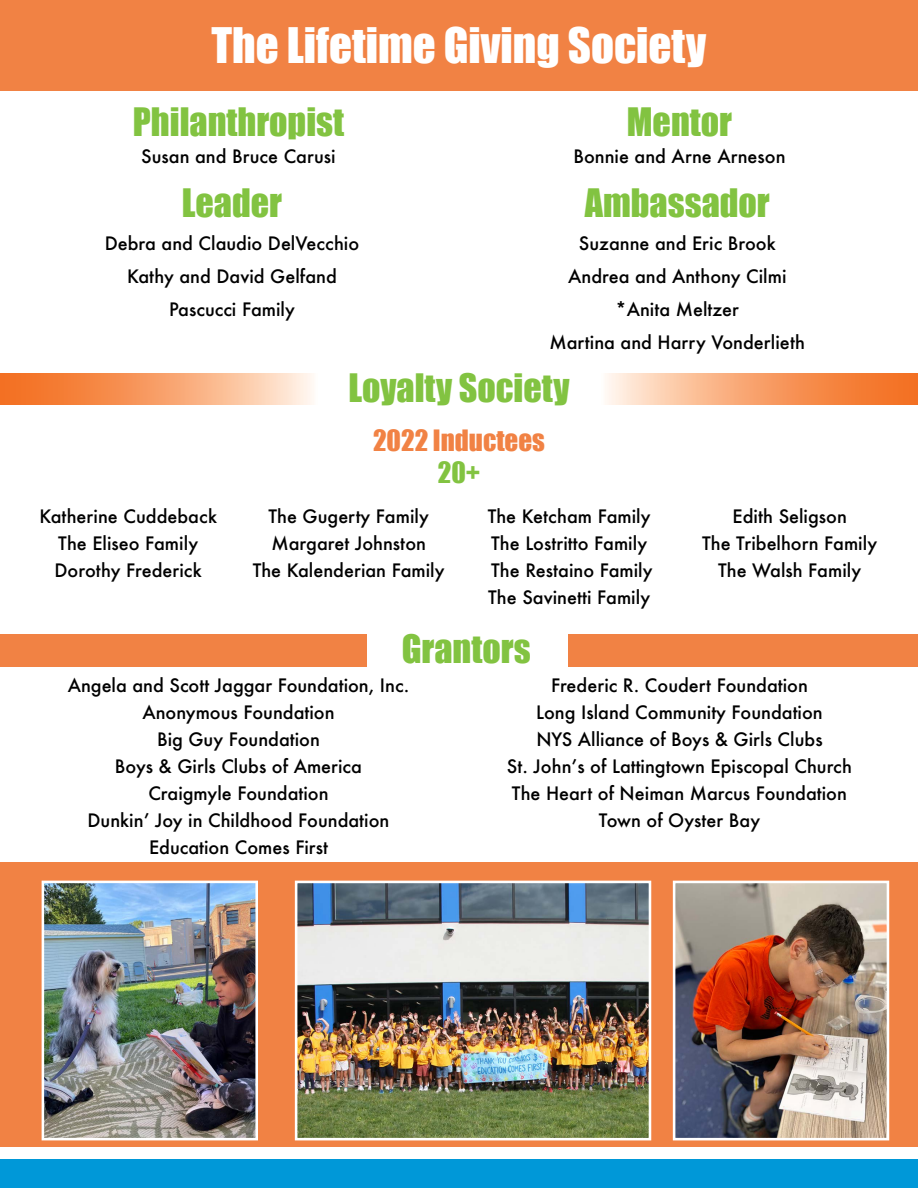
<style>
.page{position:relative;width:918px;height:1188px;background:#fff}
.page>*{position:absolute;margin:0;border:0;box-sizing:border-box;transform-origin:0 0}
.t1{font:45px "Impact";color:#fff}
.t2{font:36px "Impact";color:#82c341}
.t3{font:27px "Impact";color:#f18244}
.t4{font:27px "Impact";color:#82c341}
.t5{font:500 18px/27px "Futura";color:#000;text-align:center}
</style>
<div class="page">
<div style="left:0;top:1159px;width:918px;height:29px;background:#0098d8"></div>
<div style="left:0;top:862px;width:918px;height:284px;background:#f18244"></div>
<div style="left:0;top:634px;width:367px;height:33px;background:#f18244"></div>
<div style="left:568px;top:634px;width:350px;height:33px;background:#f18244"></div>
<img style="left:677px;top:885px;width:208px;height:251px">
<div style="left:673px;top:881px;width:216px;height:259px;border:3px solid #fff"></div>
<img style="left:46px;top:885px;width:208px;height:251px">
<div style="left:42px;top:881px;width:216px;height:259px;border:3px solid #fff"></div>
<img style="left:299px;top:885px;width:348px;height:251px">
<div style="left:295px;top:881px;width:356px;height:259px;border:3px solid #fff"></div>
<div style="left:0;top:0;width:918px;height:91px;background:#f18244"></div>
<svg style="left:605px;top:374px;width:313px;height:31px;background:#f8a672"></svg>
<svg style="left:0;top:374px;width:314px;height:31px;background:#f8a572"></svg>
<h1 class="t1" style="left:212px;top:10px;width:496px">The Lifetime Giving Society</h1>
<h2 class="t2" style="left:133px;top:94px;width:213px">Philanthropist</h2>
<p class="t5" style="left:141px;top:143px;width:196px">Susan and Bruce Carusi</p>
<h2 class="t2" style="left:182px;top:175px;width:102px">Leader</h2>
<p class="t5" style="left:105px;top:227px;width:256px;line-height:33px">Debra and Claudio DelVecchio<br>Kathy and David Gelfand<br>Pascucci Family</p>
<h2 class="t2" style="left:627px;top:94px;width:107px">Mentor</h2>
<p class="t5" style="left:573px;top:143px;width:214px">Bonnie and Arne Arneson</p>
<h2 class="t2" style="left:585px;top:175px;width:186px">Ambassador</h2>
<p class="t5" style="left:549px;top:227px;width:257px;line-height:33px">Suzanne and Eric Brook<br>Andrea and Anthony Cilmi *Anita Meltzer<br>Martina and Harry Vonderlieth</p>
<h2 class="t2" style="left:348px;top:360px;width:223px">Loyalty Society</h2>
<h3 class="t3" style="left:373px;top:419px;width:173px">2022 Inductees</h3>
<h3 class="t4" style="left:438px;top:452px;width:44px">20+</h3>
<p class="t5" style="left:39px;top:502px;width:179px">Katherine Cuddeback<br>The Eliseo Family<br>Dorothy Frederick</p>
<p class="t5" style="left:253px;top:502px;width:193px">The Gugerty Family<br>Margaret Johnston<br>The Kalenderian Family</p>
<p class="t5" style="left:488px;top:502px;width:166px;text-align:left">The Ketcham Family<br>The Lostritto Family<br>The Restaino Family<br>The Savinetti Family</p>
<p class="t5" style="left:702px;top:502px;width:176px">Edith Seligson<br>The Tribelhorn Family<br>The Walsh Family</p>
<h2 class="t2" style="left:402px;top:621px;width:130px">Grantors</h2>
<p class="t5" style="left:68px;top:672px;width:343px">Angela and Scott Jaggar Foundation, Inc.<br>Anonymous Foundation<br>Big Guy Foundation<br>Boys &amp; Girls Clubs of America<br>Craigmyle Foundation<br>Dunkin’ Joy in Childhood Foundation<br>Education Comes First</p>
<p class="t5" style="left:507px;top:672px;width:347px">Frederic R. Coudert Foundation<br>Long Island Community Foundation<br>NYS Alliance of Boys &amp; Girls Clubs<br>St. John’s of Lattingtown Episcopal Church The Heart of Neiman Marcus Foundation Town of Oyster Bay</p>
</div>
